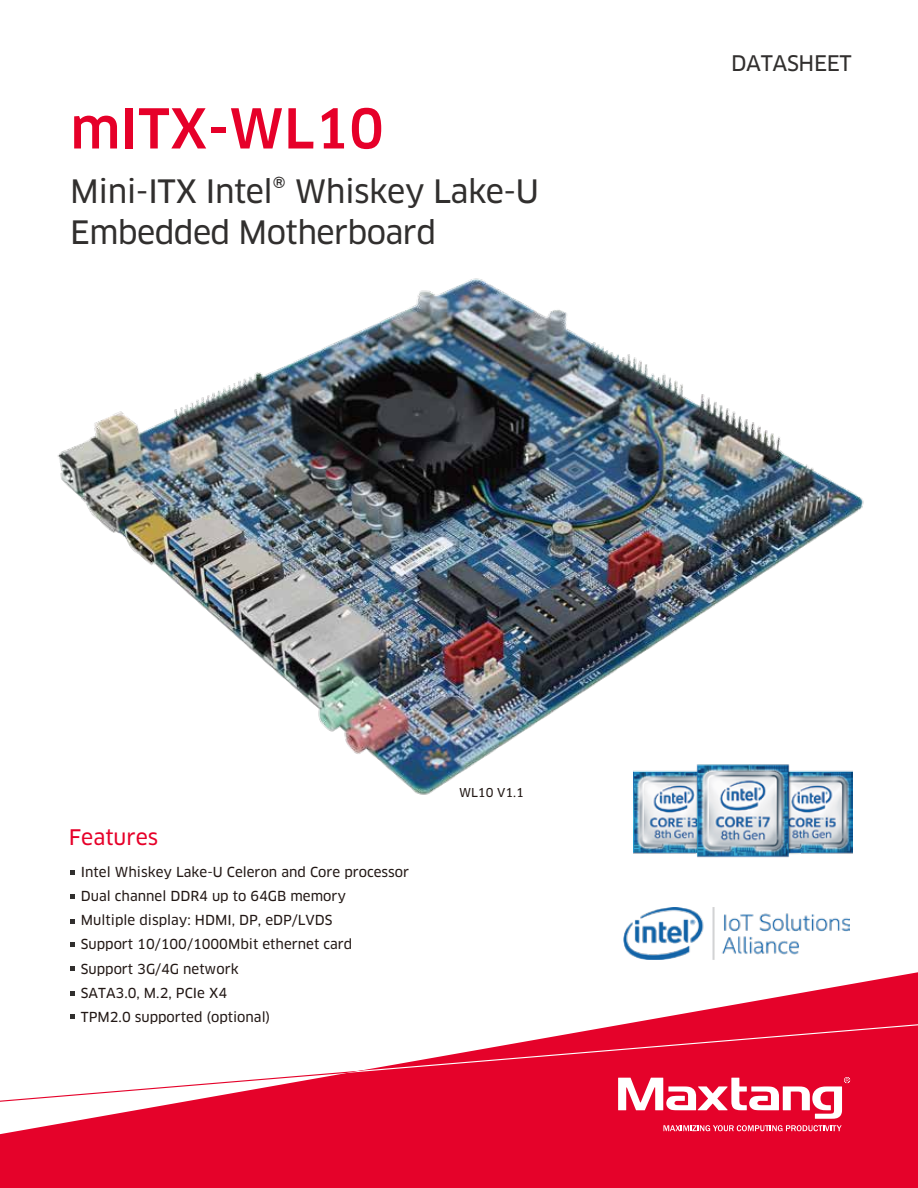
<style>
.page{position:relative;width:918px;height:1188px;background:#fff}
.page>*{position:absolute;margin:0;border:0;box-sizing:border-box;transform-origin:0 0}
.t1{font:500 53.7px "Clan Pro";color:#e60029}
.t2{font:31.5px/42px "Clan Pro News";letter-spacing:-.02em;color:#312f2e}
.t3{font:21px "Clan Pro News";letter-spacing:-.02em;color:#312f2e}
.t4{font:21px "Clan Pro News";color:#e60029}
.t5{font:13.5px/24px "Clan Pro News";color:#221815}
.t6{font:12px "Clan Pro News";color:#221815}
</style>
<div class="page">
<svg style="left:0;top:972px;width:918px;height:216px;fill:#e5022a"></svg>
<svg style="left:0;top:1024px;width:340px;height:78px"></svg>
<img style="left:57px;top:278px;width:807px;height:537px">
<svg style="left:340px;top:1024px;width:578px;height:95px"></svg>
<svg style="left:663px;top:1125px;width:179px;height:6px"></svg>
<svg style="left:70px;top:894px;width:5px;height:4px"></svg>
<svg style="left:70px;top:919px;width:5px;height:4px"></svg>
<svg style="left:70px;top:942px;width:5px;height:4px"></svg>
<svg style="left:70px;top:966px;width:5px;height:5px"></svg>
<svg style="left:70px;top:991px;width:5px;height:4px"></svg>
<img style="left:624px;top:908px;width:225px;height:52px">
<svg style="left:70px;top:870px;width:5px;height:5px"></svg>
<svg style="left:70px;top:1014px;width:5px;height:5px"></svg>
<img style="left:634px;top:761px;width:218px;height:97px">
<h1 class="t1" style="left:70px;top:97px;width:315px">mITX-WL10</h1>
<h2 class="t2" style="left:70px;top:170px;width:470px">Mini-ITX Intel® Whiskey Lake-U<br>Embedded Motherboard</h2>
<h3 class="t3" style="left:731px;top:50px;width:122px">DATASHEET</h3>
<h3 class="t4" style="left:69px;top:825px;width:91px">Features</h3>
<p class="t5" style="left:81px;top:861px;width:330px">Intel Whiskey Lake-U Celeron and Core processor Dual channel DDR4 up to 64GB memory<br>Multiple display: HDMI, DP, eDP/LVDS<br>Support 10/100/1000Mbit ethernet card<br>Support 3G/4G network<br>SATA3.0, M.2, PCIe X4<br>TPM2.0 supported (optional)</p>
<p class="t6" style="left:459px;top:785px;width:67px">WL10 V1.1</p>
</div>
